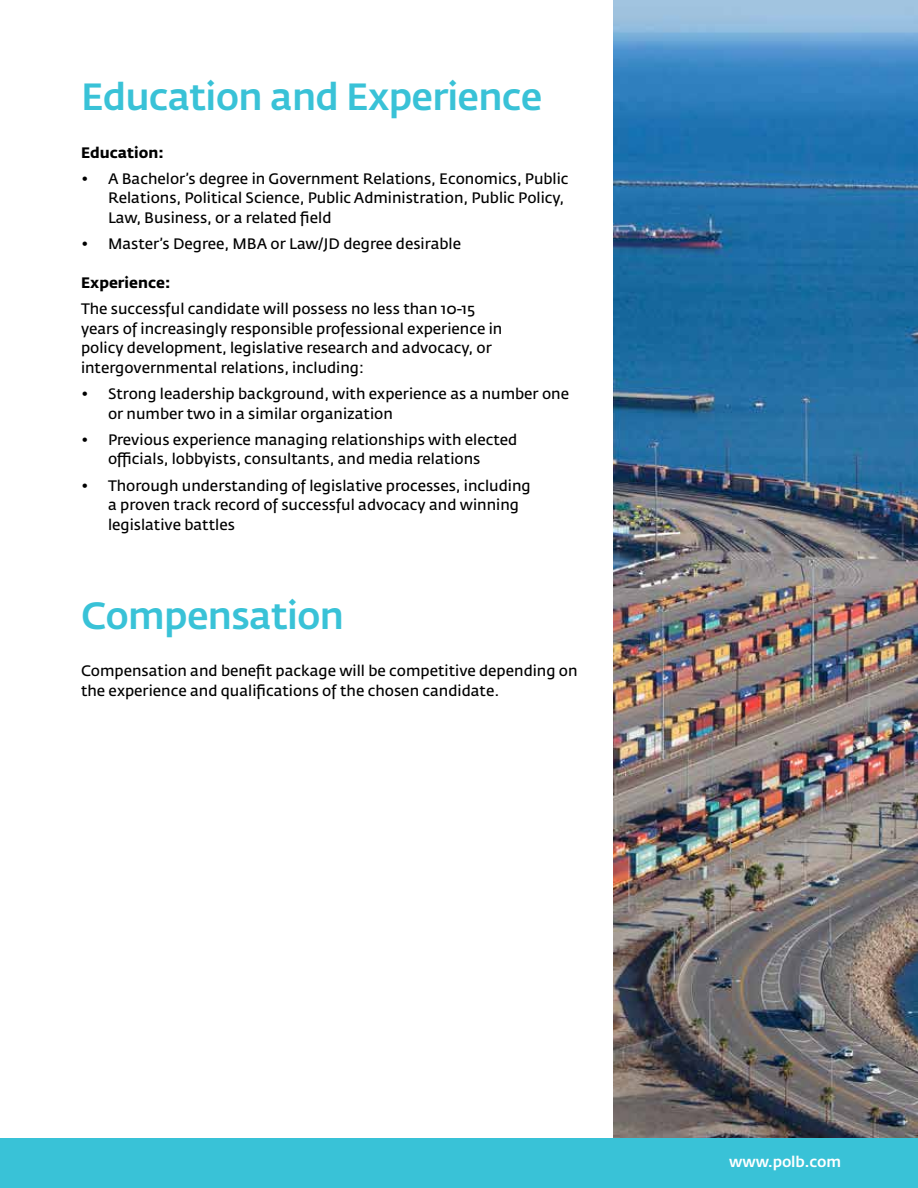
<style>
.page{position:relative;width:918px;height:1188px;background:#fff}
.page>*{position:absolute;margin:0;border:0;box-sizing:border-box;transform-origin:0 0}
.t1{font:500 37.5px "Fedra Sans Std";letter-spacing:-.02em;color:#39c2d7}
.t2{font:600 15px/19.5px "Fedra Sans Std";color:#000}
.t3{font:700 15px "Fedra Sans Std";color:#000}
.t4{font:500 15px "Fedra Sans Std";letter-spacing:-.01em;color:#fff}
</style>
<div class="page">
<img style="left:613px;top:0;width:305px;height:1138px">
<div style="left:0;top:1138px;width:918px;height:50px;background:#39c2d7"></div>
<h1 class="t1" style="left:81px;top:74px;width:463px">Education and Experience</h1>
<p class="t3" style="left:81px;top:143px;width:84px">Education:</p>
<p class="t2" style="left:108px;top:169px;width:462px;text-indent:-27px">• A Bachelor’s degree in Government Relations, Economics, Public<br>Relations, Political Science, Public Administration, Public Policy,<br>Law, Business, or a related field</p>
<p class="t2" style="left:81px;top:234px;width:382px">• Master’s Degree, MBA or Law/JD degree desirable</p>
<p class="t3" style="left:81px;top:273px;width:91px">Experience:</p>
<p class="t2" style="left:81px;top:299px;width:423px">The successful candidate will possess no less than 10-15 years of increasingly responsible professional experience in policy development, legislative research and advocacy, or intergovernmental relations, including:</p>
<p class="t2" style="left:108px;top:384px;width:463px;text-indent:-27px">• Strong leadership background, with experience as a number one or number two in a similar organization</p>
<p class="t2" style="left:108px;top:430px;width:411px;text-indent:-27px">• Previous experience managing relationships with elected officials, lobbyists, consultants, and media relations</p>
<p class="t2" style="left:108px;top:476px;width:424px;text-indent:-27px">• Thorough understanding of legislative processes, including a proven track record of successful advocacy and winning legislative battles</p>
<h1 class="t1" style="left:81px;top:592px;width:265px">Compensation</h1>
<p class="t2" style="left:81px;top:661px;width:498px">Compensation and benefit package will be competitive depending on the experience and qualifications of the chosen candidate.</p>
<p class="t4" style="left:729px;top:1152px;width:113px">www.polb.com</p>
</div>
